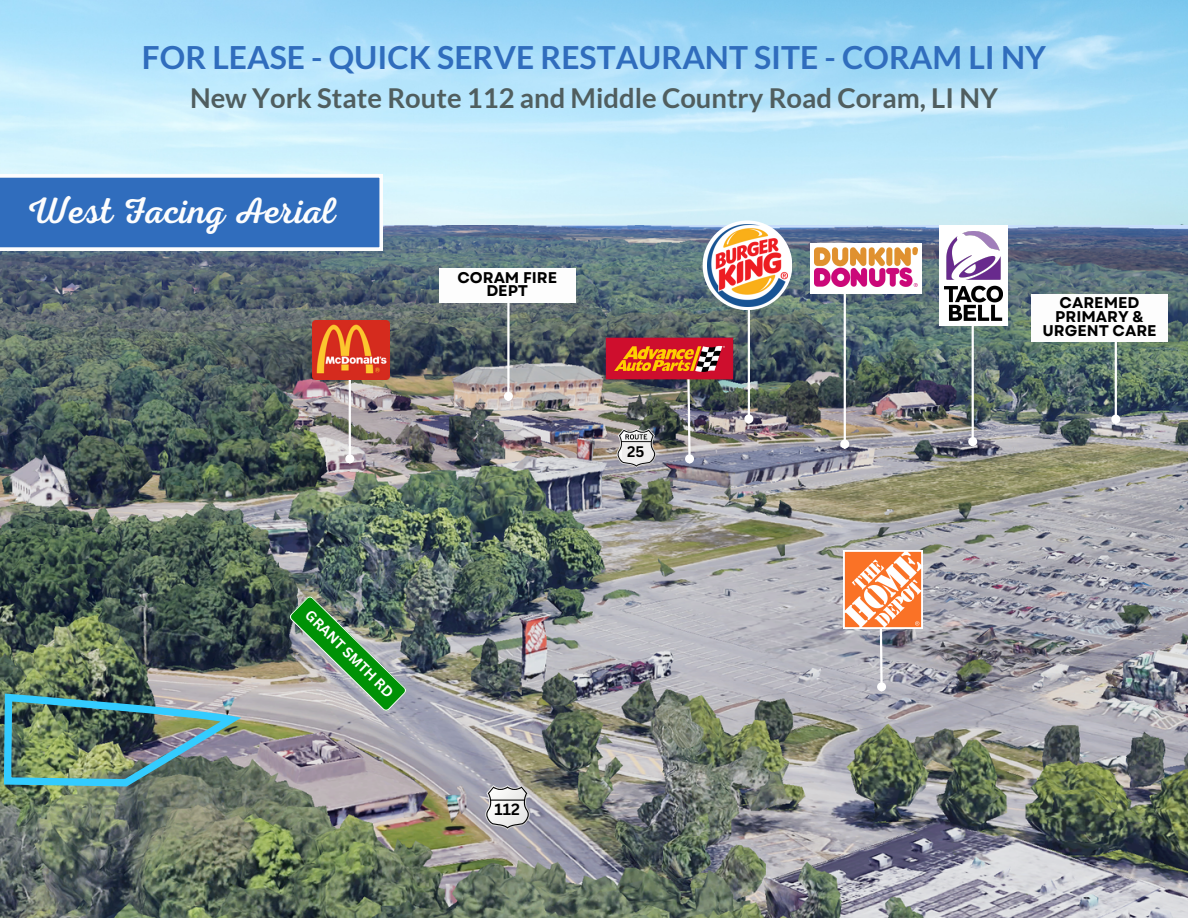
<style>
.page{position:relative;width:1188px;height:918px;background:#fff}
.page>*{position:absolute;margin:0;border:0;box-sizing:border-box;transform-origin:0 0}
.t1{font:37.05px "Nexa Script";color:#fdfdfd}
.t2{font:700 31.95px "Lato";color:#306dbd}
.t3{font:700 27.45px "Lato";color:#505e5f}
.t4{font:700 15.75px "Canva Sans";color:#000}
.t5{font:700 15.45px/13.6px "Garet";color:#000;text-align:center}
.t6{font:700 14.85px "Canva Sans";color:#000}
.t7{font:700 14.1px "Canva Sans";color:#fff}
</style>
<div class="page">
<img style="left:0;top:286px;width:1188px;height:632px">
<hr style="left:349px;top:339px;width:2px;height:116px;background:#fff">
<div style="left:346px;top:455px;width:7px;height:7px;background:#fff;border-radius:50%"></div>
<div style="left:345px;top:454px;width:9px;height:9px;border:2px solid #fff;border-radius:50%"></div>
<svg style="left:686px;top:394px;width:6px;height:61px"></svg>
<div style="left:686px;top:455px;width:7px;height:7px;background:#fff;border-radius:50%"></div>
<div style="left:685px;top:454px;width:9px;height:9px;border:2px solid #fff;border-radius:50%"></div>
<hr style="left:748px;top:260px;width:2px;height:155px;background:#fff">
<div style="left:744px;top:414px;width:9px;height:9px;border:2px solid #fff;border-radius:50%"></div>
<svg style="left:878px;top:629px;width:6px;height:54px"></svg>
<div style="left:878px;top:683px;width:7px;height:7px;background:#fff;border-radius:50%"></div>
<div style="left:877px;top:682px;width:9px;height:9px;border:2px solid #fff;border-radius:50%"></div>
<img style="left:844px;top:550px;width:78px;height:79px">
<svg style="left:485px;top:785px;width:45px;height:46px"></svg>
<img style="left:312px;top:321px;width:78px;height:58px">
<img style="left:707px;top:286px;width:81px;height:20px">
<img style="left:606px;top:322px;width:128px;height:72px">
<hr style="left:972px;top:265px;width:2px;height:173px;background:#fff">
<div style="left:969px;top:438px;width:7px;height:7px;background:#fff;border-radius:50%"></div>
<div style="left:968px;top:437px;width:9px;height:9px;border:2px solid #fff;border-radius:50%"></div>
<div style="left:940px;top:226px;width:68px;height:100px;background:#fff"></div>
<img style="left:945px;top:286px;width:57px;height:34px">
<hr style="left:507px;top:276px;width:3px;height:116px;background:#fff">
<div style="left:505px;top:393px;width:7px;height:7px;background:#fff;border-radius:50%"></div>
<div style="left:504px;top:392px;width:9px;height:9px;border:2px solid #fff;border-radius:50%"></div>
<div style="left:439px;top:268px;width:137px;height:34px;background:#fdfdfd"></div>
<hr style="left:844px;top:268px;width:2px;height:172px;background:#fff">
<div style="left:841px;top:441px;width:7px;height:6px;background:#fff;border-radius:50%"></div>
<div style="left:840px;top:440px;width:9px;height:9px;border:2px solid #fff;border-radius:50%"></div>
<div style="left:810px;top:243px;width:112px;height:50px;background:#fff"></div>
<img style="left:815px;top:286px;width:102px;height:1px">
<hr style="left:1115px;top:305px;width:2px;height:110px;background:#fff">
<div style="left:1112px;top:416px;width:7px;height:7px;background:#fff;border-radius:50%"></div>
<div style="left:1111px;top:415px;width:9px;height:9px;border:2px solid #fff;border-radius:50%"></div>
<div style="left:1031px;top:294px;width:137px;height:48px;background:#fdfdfd"></div>
<img style="left:290px;top:596px;width:116px;height:115px">
<svg style="left:0;top:174px;width:1188px;height:112px;background:#88a0bb"></svg>
<svg style="left:617px;top:428px;width:39px;height:41px"></svg>
<div style="left:622px;top:443px;width:28px;height:17px;background:#efeeee"></div>
<img style="left:0;top:690px;width:251px;height:100px">
<p class="t2" style="left:142px;top:37px;width:906px">FOR LEASE - QUICK SERVE RESTAURANT SITE - CORAM LI NY</p>
<p class="t3" style="left:190px;top:81px;width:809px">New York State Route 112 and Middle Country Road Coram, LI NY</p>
<p class="t1" style="left:26px;top:189px;width:311px">West Facing Aerial</p>
<h3 class="t5" style="left:457px;top:270px;width:101px">CORAM FIRE<br>DEPT</h3>
<p class="t7" style="left:315px;top:605px;width:119px;rotate:45deg">GRANT SMTH RD</p>
<p class="t4" style="left:495px;top:798px;width:27px">112</p>
<p class="t6" style="left:627px;top:442px;width:19px">25</p>
<p class="t5" style="left:1042px;top:296px;width:116px">CAREMED<br>PRIMARY &amp;<br>URGENT CARE</p>
</div>
